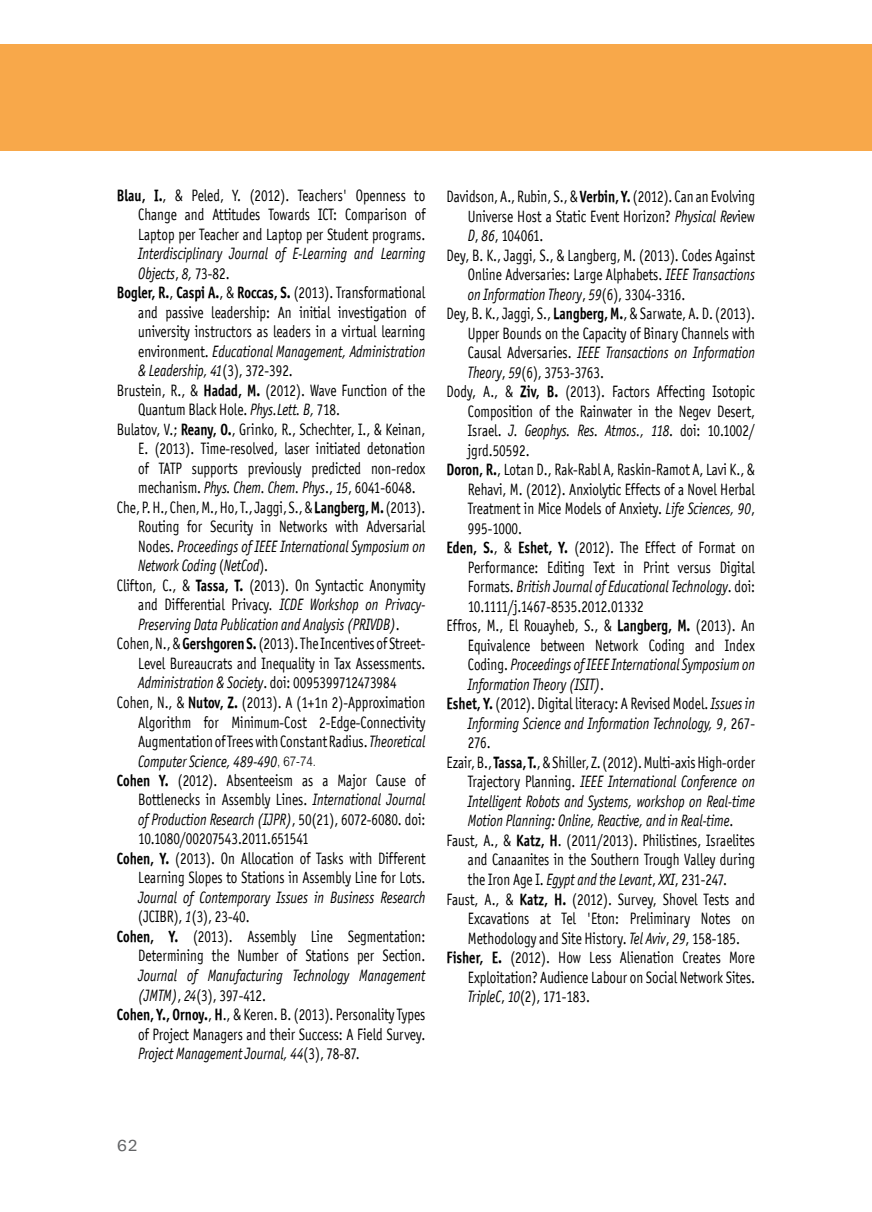
<style>
.page{position:relative;width:872px;height:1212px;background:#fff}
.page>*{position:absolute;margin:0;border:0;box-sizing:border-box;transform-origin:0 0}
.t1{font:19.5px "MF Narkis Tam";color:#636466}
.t2{font:16.5px/19.5px "Officina San ITC";color:#000;text-align:justify;scale:.8 1}
.t3{font:italic 16.5px "Officina San ITC";color:#000;scale:.8 1}
.t4{font:16.5px "Officina San ITC";letter-spacing:-.03em;color:#000;scale:.8 1}
.s1{font-family:"Officina Sans OSITCTT Bold"}
.s2{font-style:normal}
.s3{font-style:italic}
.s4{font-family:"Helvetica LT Std";font-weight:300;font-style:normal;font-size:13.5px}
</style>
<div class="page">
<div style="left:0;top:44px;width:872px;height:107px;background:#f8a84a"></div>
<p class="t2" style="left:138px;top:185px;width:360px;text-indent:-21px"><span class="s1">Blau, I.</span>, &amp; Peled, Y. (2012). Teachers' Openness to Change and Attitudes Towards ICT: Comparison of Laptop per Teacher and Laptop per Student programs.</p>
<p class="t3" style="left:138px;top:245px;width:360px">Interdisciplinary Journal of E-Learning and Learning</p>
<p class="t3" style="left:138px;top:264px;width:116px">Objects<span class="s2">,</span> 8, <span class="s2">73-82.</span></p>
<p class="t2" style="left:117px;top:283px;width:387px"><span class="s1">Bogler, R.</span>, <span class="s1">Caspi A.</span>, &amp; <span class="s1">Roccas, S.</span> (2013). Transformational</p>
<p class="t2" style="left:138px;top:302px;width:360px">and passive leadership: An initial investigation of</p>
<p class="t2" style="left:138px;top:322px;width:360px">university instructors as leaders in a virtual learning</p>
<p class="t3" style="left:138px;top:342px;width:360px"><span class="s2">environment.</span> Educational Management, Administration</p>
<p class="t3" style="left:138px;top:362px;width:195px">&amp; Leadership, 41<span class="s2">(3), 372-392.</span></p>
<p class="t2" style="left:117px;top:380px;width:387px">Brustein, R., &amp; <span class="s1">Hadad, M.</span> (2012). Wave Function of the</p>
<p class="t2" style="left:138px;top:400px;width:254px">Quantum Black Hole. <span class="s3">Phys.Lett. B,</span> 718.</p>
<p class="t2" style="left:117px;top:419px;width:387px">Bulatov, V.; <span class="s1">Reany, O.</span>, Grinko, R., Schechter, I., &amp; Keinan,</p>
<p class="t2" style="left:138px;top:439px;width:360px">E. (2013). Time-resolved, laser initiated detonation</p>
<p class="t2" style="left:138px;top:458px;width:360px">of TATP supports previously predicted non-redox</p>
<p class="t2" style="left:138px;top:478px;width:348px">mechanism. <span class="s3">Phys. Chem. Chem. Phys</span>., <span class="s3">15</span>, 6041-6048.</p>
<p class="t2" style="left:117px;top:497px;width:387px">Che, P. H., Chen, M., Ho, T., Jaggi, S., &amp; <span class="s1">Langberg, M.</span> (2013).</p>
<p class="t2" style="left:138px;top:517px;width:360px">Routing for Security in Networks with Adversarial</p>
<p class="t3" style="left:138px;top:537px;width:360px"><span class="s2">Nodes.</span> Proceedings of IEEE International Symposium on</p>
<p class="t3" style="left:138px;top:557px;width:164px">Network Coding <span class="s2">(</span>NetCod<span class="s2">).</span></p>
<p class="t2" style="left:117px;top:575px;width:387px">Clifton, C., &amp; <span class="s1">Tassa, T.</span> (2013). On Syntactic Anonymity</p>
<p class="t3" style="left:138px;top:596px;width:360px"><span class="s2">and Differential Privacy</span>. ICDE Workshop on Privacy-</p>
<p class="t3" style="left:138px;top:615px;width:328px">Preserving Data Publication and Analysis (PRIVDB)<span class="s2">.</span></p>
<p class="t2" style="left:117px;top:634px;width:387px">Cohen, N., &amp; <span class="s1">Gershgoren S.</span> (2013). The Incentives of Street-</p>
<p class="t2" style="left:138px;top:653px;width:360px">Level Bureaucrats and Inequality in Tax Assessments.</p>
<p class="t3" style="left:138px;top:674px;width:324px">Administration &amp; Society<span class="s2">. doi: 0095399712473984</span></p>
<p class="t2" style="left:117px;top:692px;width:387px">Cohen, N., &amp; <span class="s1">Nutov, Z.</span> (2013). A (1+1n 2)-Approximation</p>
<p class="t2" style="left:138px;top:712px;width:360px">Algorithm for Minimum-Cost 2-Edge-Connectivity</p>
<p class="t2" style="left:138px;top:731px;width:360px">Augmentation of Trees with Constant Radius. <span class="s3">Theoretical</span></p>
<p class="t3" style="left:138px;top:752px;width:224px">Computer Science, 489-490<span class="s4">, 67-74.</span></p>
<p class="t2" style="left:117px;top:770px;width:387px"><span class="s1">Cohen Y.</span> (2012). Absenteeism as a Major Cause of</p>
<p class="t2" style="left:138px;top:790px;width:360px">Bottlenecks in Assembly Lines. <span class="s3">International Journal</span></p>
<p class="t3" style="left:138px;top:810px;width:360px">of Production Research (IJPR)<span class="s2">, 50(21), 6072-6080. doi:</span></p>
<p class="t2" style="left:138px;top:829px;width:214px">10.1080/00207543.2011.651541</p>
<p class="t2" style="left:117px;top:848px;width:387px"><span class="s1">Cohen, Y.</span> (2013). On Allocation of Tasks with Different</p>
<p class="t2" style="left:138px;top:868px;width:360px">Learning Slopes to Stations in Assembly Line for Lots.</p>
<p class="t3" style="left:138px;top:888px;width:360px">Journal of Contemporary Issues in Business Research</p>
<p class="t2" style="left:138px;top:907px;width:141px">(JCIBR), <span class="s3">1</span>(3), 23-40.</p>
<p class="t2" style="left:117px;top:926px;width:387px"><span class="s1">Cohen, Y.</span> (2013). Assembly Line Segmentation:</p>
<p class="t2" style="left:138px;top:946px;width:360px">Determining the Number of Stations per Section.</p>
<p class="t3" style="left:138px;top:966px;width:360px">Journal of Manufacturing Technology Management</p>
<p class="t2" style="left:138px;top:985px;width:161px"><span class="s3">(JMTM)</span>, <span class="s3">24</span>(3), 397-412.</p>
<p class="t2" style="left:117px;top:1004px;width:387px"><span class="s1">Cohen, Y., Ornoy.</span>, <span class="s1">H</span>., &amp; Keren. B. (2013). Personality Types</p>
<p class="t2" style="left:138px;top:1024px;width:360px">of Project Managers and their Success: A Field Survey.</p>
<p class="t3" style="left:138px;top:1044px;width:278px">Project Management Journal, 44<span class="s2">(3), 78-87.</span></p>
<p class="t2" style="left:446px;top:187px;width:387px">Davidson, A., Rubin, S., &amp; <span class="s1">Verbin, Y.</span> (2012). Can an Evolving</p>
<p class="t2" style="left:468px;top:206px;width:360px">Universe Host a Static Event Horizon? <span class="s3">Physical Rev</span>iew</p>
<p class="t2" style="left:468px;top:226px;width:96px"><span class="s3">D</span>, <span class="s3">86</span>, 104061.</p>
<p class="t2" style="left:446px;top:245px;width:387px">Dey, B. K., Jaggi, S., &amp; Langberg, M. (2013). Codes Against</p>
<p class="t2" style="left:468px;top:265px;width:360px">Online Adversaries: Large Alphabets. <span class="s3">IEEE Transactions</span></p>
<p class="t3" style="left:468px;top:285px;width:273px">on Information Theory<span class="s2">,</span> 59<span class="s2">(6), 3304-3316.</span></p>
<p class="t2" style="left:446px;top:304px;width:387px">Dey, B. K., Jaggi, S., <span class="s1">Langberg, M.</span>, &amp; Sarwate, A. D. (2013).</p>
<p class="t2" style="left:468px;top:323px;width:360px">Upper Bounds on the Capacity of Binary Channels with</p>
<p class="t3" style="left:468px;top:344px;width:360px"><span class="s2">Causal Adversaries.</span> IEEE Transactions on Information</p>
<p class="t4" style="left:468px;top:363px;width:172px"><span class="s3">Theory</span>, <span class="s3">59</span>(6), 3753-3763.</p>
<p class="t2" style="left:446px;top:382px;width:387px">Dody, A., &amp; <span class="s1">Ziv, B.</span> (2013). Factors Affecting Isotopic</p>
<p class="t2" style="left:468px;top:401px;width:360px">Composition of the Rainwater in the Negev Desert,</p>
<p class="t3" style="left:468px;top:422px;width:360px"><span class="s2">Israel.</span> J. Geophys. Res. Atmos., 118<span class="s2">. doi: 10.1002/</span></p>
<p class="t2" style="left:468px;top:440px;width:79px">jgrd.50592.</p>
<p class="t2" style="left:446px;top:460px;width:387px"><span class="s1">Doron, R.</span>, Lotan D., Rak-Rabl A, Raskin-Ramot A, Lavi K., &amp;</p>
<p class="t2" style="left:468px;top:479px;width:360px">Rehavi, M. (2012). Anxiolytic Effects of a Novel Herbal</p>
<p class="t2" style="left:468px;top:499px;width:360px">Treatment in Mice Models of Anxiety. <span class="s3">Life Sciences, 90</span>,</p>
<p class="t2" style="left:468px;top:518px;width:69px">995-1000.</p>
<p class="t2" style="left:446px;top:538px;width:387px"><span class="s1">Eden, S.</span>, &amp; <span class="s1">Eshet, Y.</span> (2012). The Effect of Format on</p>
<p class="t2" style="left:468px;top:557px;width:360px">Performance: Editing Text in Print versus Digital</p>
<p class="t3" style="left:468px;top:578px;width:360px"><span class="s2">Formats.</span> British Journal of Educational Technology<span class="s2">. doi:</span></p>
<p class="t2" style="left:468px;top:596px;width:221px">10.1111/j.1467-8535.2012.01332</p>
<p class="t2" style="left:446px;top:616px;width:387px">Effros, M., El Rouayheb, S., &amp; <span class="s1">Langberg, M.</span> (2013). An</p>
<p class="t2" style="left:468px;top:635px;width:360px">Equivalence between Network Coding and Index</p>
<p class="t3" style="left:468px;top:656px;width:360px"><span class="s2">Coding.</span> Proceedings of IEEE International Symposium on</p>
<p class="t3" style="left:468px;top:675px;width:172px">Information Theory (ISIT)<span class="s2">.</span></p>
<p class="t2" style="left:446px;top:694px;width:387px"><span class="s1">Eshet, Y.</span> (2012). Digital literacy: A Revised Model. <span class="s3">Issues in</span></p>
<p class="t3" style="left:468px;top:714px;width:360px">Informing Science and Information Technology, 9<span class="s2">, 267-</span></p>
<p class="t2" style="left:468px;top:733px;width:30px">276.</p>
<p class="t2" style="left:446px;top:752px;width:387px">Ezair, B., <span class="s1">Tassa, T.</span>, &amp; Shiller, Z. (2012). Multi-axis High-order</p>
<p class="t3" style="left:468px;top:773px;width:360px"><span class="s2">Trajectory Planning.</span> IEEE International Conference on</p>
<p class="t3" style="left:468px;top:792px;width:360px">Intelligent Robots and Systems, workshop on Real-time</p>
<p class="t3" style="left:468px;top:812px;width:333px">Motion Planning: Online, Reactive, and in Real-time<span class="s2">.</span></p>
<p class="t2" style="left:446px;top:830px;width:387px">Faust, A., &amp; <span class="s1">Katz, H</span>. (2011/2013). Philistines, Israelites</p>
<p class="t2" style="left:468px;top:850px;width:360px">and Canaanites in the Southern Trough Valley during</p>
<p class="t2" style="left:468px;top:869px;width:325px">the Iron Age I. <span class="s3">Egypt and the Levant</span>, <span class="s3">XXI</span>, 231-247.</p>
<p class="t2" style="left:446px;top:889px;width:387px">Faust, A., &amp; <span class="s1">Katz, H.</span> (2012). Survey, Shovel Tests and</p>
<p class="t2" style="left:468px;top:908px;width:360px">Excavations at Tel 'Eton: Preliminary Notes on</p>
<p class="t2" style="left:468px;top:928px;width:341px">Methodology and Site History. <span class="s3">Tel Aviv</span>, <span class="s3">29</span>, 158-185.</p>
<p class="t2" style="left:446px;top:947px;width:387px"><span class="s1">Fisher, E.</span> (2012). How Less Alienation Creates More</p>
<p class="t2" style="left:468px;top:967px;width:360px">Exploitation? Audience Labour on Social Network Sites.</p>
<p class="t2" style="left:468px;top:986px;width:154px"><span class="s3">TripleC</span>, <span class="s3">10</span>(2), 171-183.</p>
<p class="t1" style="left:117px;top:1133px;width:22px">62</p>
</div>
